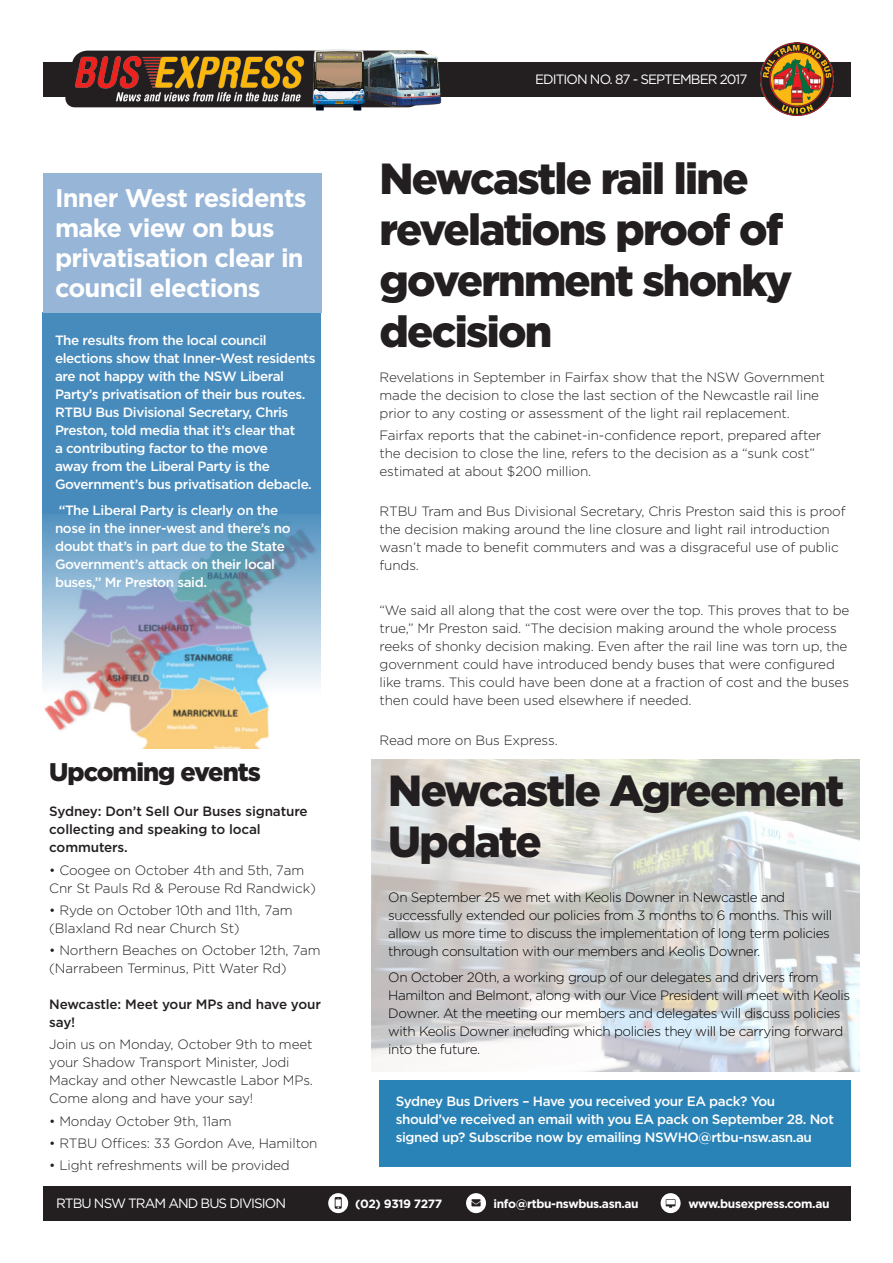
<style>
.page{position:relative;width:893px;height:1263px;background:#fff}
.page>*{position:absolute;margin:0;border:0;box-sizing:border-box;transform-origin:0 0}
.Headline{font:900 43.5px/51px "Gotham";letter-spacing:-.04em;color:#231f20}
.Know_Your_Rights_ind{font:900 43.5px/51px "Gotham";letter-spacing:-.04em;color:#231f20}
.Know_Your_Rights_ind-2{font:700 25.5px/30px "Gotham";letter-spacing:-.03em;color:#fff}
.Headline-2{font:900 25.5px "Gotham";letter-spacing:-.04em;color:#231f20}
.Body{font:300 13.5px/18px "Gotham";letter-spacing:-.01em;color:#231f20}
.Know_Your_Rights_ind-3{font:500 13.5px/18px "Gotham";letter-spacing:-.03em;color:#fff}
.Know_Your_Rights_ind-4{font:300 13.5px/18px "Gotham";letter-spacing:-.03em;color:#000}
.Body-2{font:500 13.5px/18px "Gotham";letter-spacing:-.01em;color:#231f20}
.t1{font:13.5px "Gotham";letter-spacing:-.07em;color:#fff}
.t2{font:700 12px "Gotham";letter-spacing:-.03em;color:#fff}
</style>
<div class="page">
<div style="left:43px;top:313px;width:278px;height:427px;background:#478bbc"></div>
<div style="left:43px;top:1186px;width:807px;height:34px;background:#231f20"></div>
<div style="left:43px;top:62px;width:807px;height:34px;background:#231f20"></div>
<img style="left:54px;top:49px;width:392px;height:62px">
<img style="left:760px;top:43px;width:73px;height:73px">
<div style="left:43px;top:173px;width:278px;height:140px;background:#97b5d6"></div>
<svg style="left:661px;top:1193px;width:20px;height:20px"></svg>
<svg style="left:666px;top:1199px;width:9px;height:9px"></svg>
<div style="left:466px;top:1193px;width:20px;height:20px;background:#fff;border-radius:50%"></div>
<svg style="left:471px;top:1199px;width:10px;height:7px"></svg>
<div style="left:328px;top:1193px;width:20px;height:20px;background:#fff;border-radius:50%"></div>
<svg style="left:335px;top:1197px;width:7px;height:12px"></svg>
<img style="left:371px;top:759px;width:488px;height:312px">
<img style="left:42px;top:514px;width:279px;height:234px">
<div style="left:379px;top:1080px;width:471px;height:86px;background:#2a83b7"></div>
<p class="Know_Your_Rights_ind-2" style="left:55px;top:182px;width:253px">Inner West residents make view on bus privatisation clear in council elections</p>
<p class="Know_Your_Rights_ind-3" style="left:55px;top:331px;width:262px">The results from the local council elections show that Inner-West residents are not happy with the NSW Liberal Party’s privatisation of their bus routes.<br>RTBU Bus Divisional Secretary, Chris Preston, told media that it’s clear that<br>a contributing factor to the move<br>away from the Liberal Party is the Government’s bus privatisation debacle.</p>
<p class="Know_Your_Rights_ind-3" style="left:55px;top:501px;width:237px">“The Liberal Party is clearly on the nose in the inner-west and there’s no doubt that’s in part due to the State Government’s attack on their local buses,” Mr Preston said.</p>
<p class="Headline-2" style="left:49px;top:757px;width:213px">Upcoming events</p>
<p class="Body-2" style="left:49px;top:802px;width:260px">Sydney: Don’t Sell Our Buses signature collecting and speaking to local commuters.</p>
<p class="Body" style="left:49px;top:860px;width:268px">• Coogee on October 4th and 5th, 7am<br>Cnr St Pauls Rd &amp; Perouse Rd Randwick)</p>
<p class="Body" style="left:49px;top:901px;width:245px">• Ryde on October 10th and 11th, 7am (Blaxland Rd near Church St)</p>
<p class="Body" style="left:49px;top:941px;width:273px">• Northern Beaches on October 12th, 7am (Narrabeen Terminus, Pitt Water Rd)</p>
<p class="Body-2" style="left:49px;top:995px;width:273px">Newcastle: Meet your MPs and have your say!</p>
<p class="Body" style="left:49px;top:1035px;width:265px">Join us on Monday, October 9th to meet your Shadow Transport Minister, Jodi Mackay and other Newcastle Labor MPs.<br>Come along and have your say!</p>
<p class="Body" style="left:49px;top:1111px;width:184px">• Monday October 9th, 11am</p>
<p class="Body" style="left:49px;top:1134px;width:270px">• RTBU Offices: 33 Gordon Ave, Hamilton</p>
<p class="Body" style="left:49px;top:1156px;width:242px">• Light refreshments will be provided</p>
<p class="t1" style="left:535px;top:71px;width:214px">EDITION NO. 87 - SEPTEMBER 2017</p>
<p class="Headline" style="left:380px;top:152px;width:414px">Newcastle rail line revelations proof of government shonky decision</p>
<p class="Body" style="left:380px;top:368px;width:447px">Revelations in September in Fairfax show that the NSW Government made the decision to close the last section of the Newcastle rail line prior to any costing or assessment of the light rail replacement.</p>
<p class="Body" style="left:380px;top:426px;width:443px">Fairfax reports that the cabinet-in-confidence report, prepared after the decision to close the line, refers to the decision as a “sunk cost” estimated at about $200 million.</p>
<p class="Body" style="left:380px;top:502px;width:467px">RTBU Tram and Bus Divisional Secretary, Chris Preston said this is proof the decision making around the line closure and light rail introduction wasn’t made to benefit commuters and was a disgraceful use of public funds.</p>
<p class="Body" style="left:380px;top:601px;width:471px">“We said all along that the cost were over the top. This proves that to be true,” Mr Preston said. “The decision making around the whole process reeks of shonky decision making. Even after the rail line was torn up, the government could have introduced bendy buses that were configured like trams. This could have been done at a fraction of cost and the buses then could have been used elsewhere if needed.</p>
<p class="Body" style="left:380px;top:731px;width:180px">Read more on Bus Express.</p>
<p class="Know_Your_Rights_ind" style="left:388px;top:764px;width:457px">Newcastle Agreement<br>Update</p>
<p class="Know_Your_Rights_ind-4" style="left:388px;top:888px;width:445px">On September 25 we met with Keolis Downer in Newcastle and successfully extended our policies from 3 months to 6 months. This will allow us more time to discuss the implementation of long term policies through consultation with our members and Keolis Downer.</p>
<p class="Know_Your_Rights_ind-4" style="left:388px;top:968px;width:463px">On October 20th, a working group of our delegates and drivers from Hamilton and Belmont, along with our Vice President will meet with Keolis Downer. At the meeting our members and delegates will discuss policies with Keolis Downer including which policies they will be carrying forward into the future.</p>
<p class="Know_Your_Rights_ind-3" style="left:396px;top:1092px;width:440px">Sydney Bus Drivers – Have you received your EA pack? You should’ve received an email with you EA pack on September 28. Not signed up? Subscribe now by emailing NSWHO@rtbu-nsw.asn.au</p>
<p class="t1" style="left:56px;top:1195px;width:231px">RTBU NSW TRAM AND BUS DIVISION</p>
<p class="t2" style="left:355px;top:1196px;width:89px">(02) 9319 7277</p>
<p class="t2" style="left:494px;top:1196px;width:147px">info@rtbu-nswbus.asn.au</p>
<p class="t2" style="left:688px;top:1196px;width:143px">www.busexpress.com.au</p>
</div>
